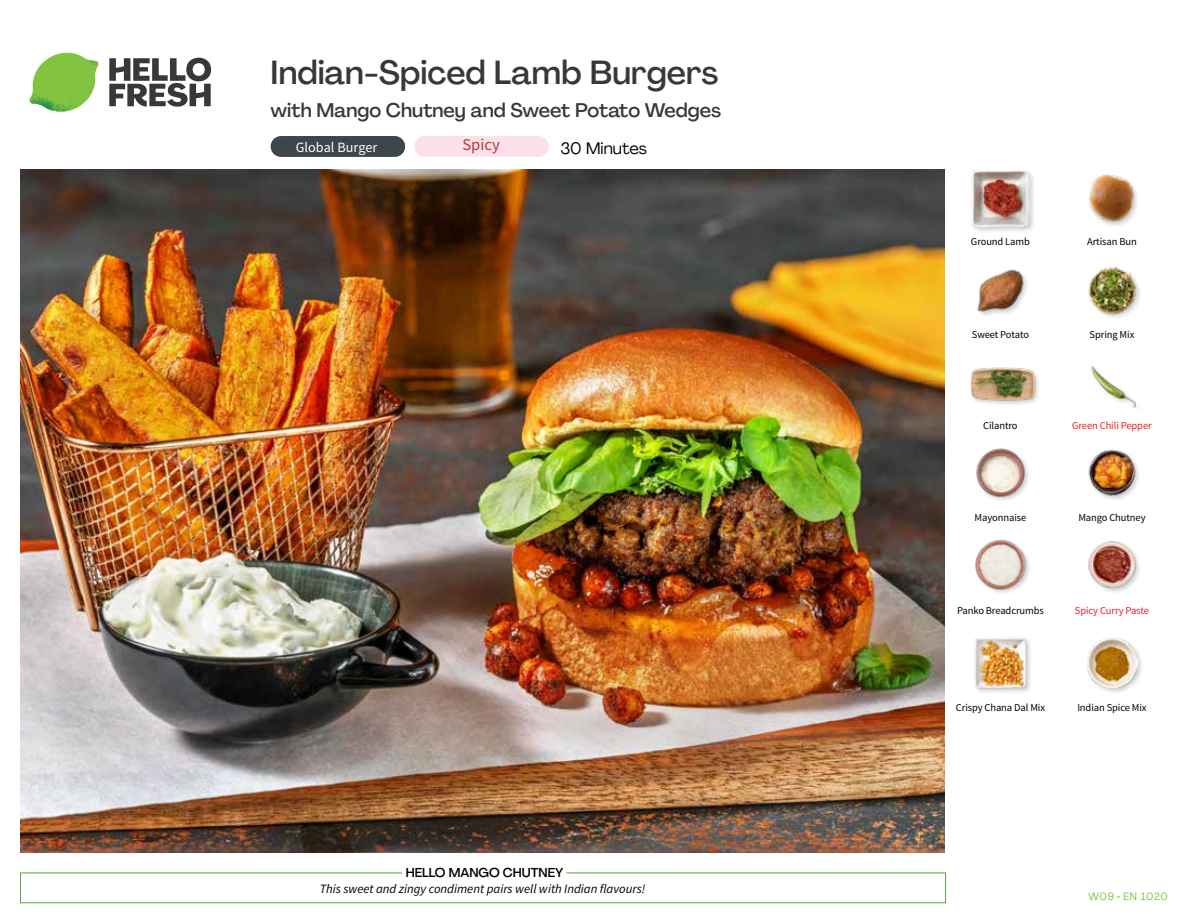
<style>
.page{position:relative;width:1188px;height:918px;background:#fff}
.page>*{position:absolute;margin:0;border:0;box-sizing:border-box;transform-origin:0 0}
.t1{font:500 33px "Agrandir";color:#383839}
.t2{font:500 19.5px "Agrandir";color:#383839}
.t3{font:16.5px "Agrandir";color:#000}
.t4{font:16.5px "Source Sans Pro";color:#b33841}
.t5{font:14.25px "Source Sans Pro";color:#fff}
.t6{font:italic 12.75px "Source Sans Pro";color:#000}
.t7{font:500 12.75px "Agrandir";color:#000}
.t8{font:10.5px "Source Sans Pro";letter-spacing:-.01em;color:#000}
.t9{font:10.5px "Source Sans Pro";letter-spacing:-.01em;color:#ed1d24}
.t10{font:10.5px "Agrandir";letter-spacing:.05em;color:#82c341}
</style>
<div class="page">
<svg style="left:109px;top:57px;width:102px;height:50px"></svg>
<svg style="left:34px;top:53px;width:62px;height:40px"></svg>
<img style="left:67px;top:53px;width:32px;height:26px">
<img style="left:33px;top:75px;width:59px;height:11px">
<img style="left:29px;top:79px;width:61px;height:33px">
<img style="left:65px;top:86px;width:27px;height:25px">
<div style="left:20px;top:873px;width:926px;height:30px;border:1px solid #609f43"></div>
<div style="left:402px;top:865px;width:164px;height:15px;background:#fff"></div>
<img style="left:21px;top:170px;width:924px;height:682px">
<div style="left:1085px;top:636px;width:59px;height:59px;background:#000;opacity:.2"></div>
<img style="left:1086px;top:637px;width:51px;height:51px">
<div style="left:974px;top:636px;width:59px;height:59px;background:#000;opacity:.2"></div>
<img style="left:974px;top:636px;width:53px;height:53px">
<img style="left:1088px;top:541px;width:51px;height:51px">
<img style="left:975px;top:539px;width:54px;height:54px">
<img style="left:1088px;top:449px;width:51px;height:51px">
<img style="left:976px;top:448px;width:53px;height:52px">
<img style="left:1091px;top:366px;width:46px;height:42px">
<div style="left:970px;top:367px;width:71px;height:40px;background:#000;opacity:.2"></div>
<img style="left:971px;top:367px;width:64px;height:40px">
<img style="left:1088px;top:266px;width:52px;height:52px">
<img style="left:977px;top:269px;width:50px;height:47px">
<div style="left:1087px;top:174px;width:53px;height:54px;background:#000;opacity:.2"></div>
<img style="left:1089px;top:175px;width:46px;height:47px">
<div style="left:970px;top:168px;width:66px;height:66px;background:#000;opacity:.2"></div>
<img style="left:972px;top:170px;width:57px;height:57px">
<div style="left:271px;top:136px;width:134px;height:21px;background:#3d464a;border-radius:10px"></div>
<div style="left:414px;top:136px;width:135px;height:21px;background:#fce1e9;border-radius:10px"></div>
<h1 class="t1" style="left:271px;top:52px;width:449px">Indian-Spiced Lamb Burgers</h1>
<h2 class="t2" style="left:271px;top:98px;width:452px">with Mango Chutney and Sweet Potato Wedges</h2>
<h3 class="t3" style="left:560px;top:138px;width:88px">30 Minutes</h3>
<h3 class="t5" style="left:296px;top:138px;width:83px">Global Burger</h3>
<h3 class="t4" style="left:462px;top:135px;width:39px">Spicy</h3>
<p class="t7" style="left:406px;top:864px;width:159px">HELLO MANGO CHUTNEY</p>
<p class="t6" style="left:320px;top:881px;width:327px">This sweet and zingy condiment pairs well with Indian flavours!</p>
<p class="t8" style="left:971px;top:235px;width:61px">Ground Lamb</p>
<p class="t8" style="left:1087px;top:235px;width:51px">Artisan Bun</p>
<p class="t8" style="left:972px;top:328px;width:59px">Sweet Potato</p>
<p class="t8" style="left:1090px;top:328px;width:46px">Spring Mix</p>
<p class="t8" style="left:983px;top:419px;width:36px">Cilantro</p>
<p class="t9" style="left:1072px;top:419px;width:81px">Green Chili Pepper</p>
<p class="t8" style="left:975px;top:511px;width:53px">Mayonnaise</p>
<p class="t8" style="left:1078px;top:511px;width:69px">Mango Chutney</p>
<p class="t8" style="left:957px;top:604px;width:88px">Panko Breadcrumbs</p>
<p class="t9" style="left:1075px;top:604px;width:76px">Spicy Curry Paste</p>
<p class="t8" style="left:956px;top:701px;width:91px">Crispy Chana Dal Mix</p>
<p class="t8" style="left:1077px;top:701px;width:71px">Indian Spice Mix</p>
<p class="t10" style="left:1088px;top:890px;width:81px">W09 • EN 1020</p>
</div>
